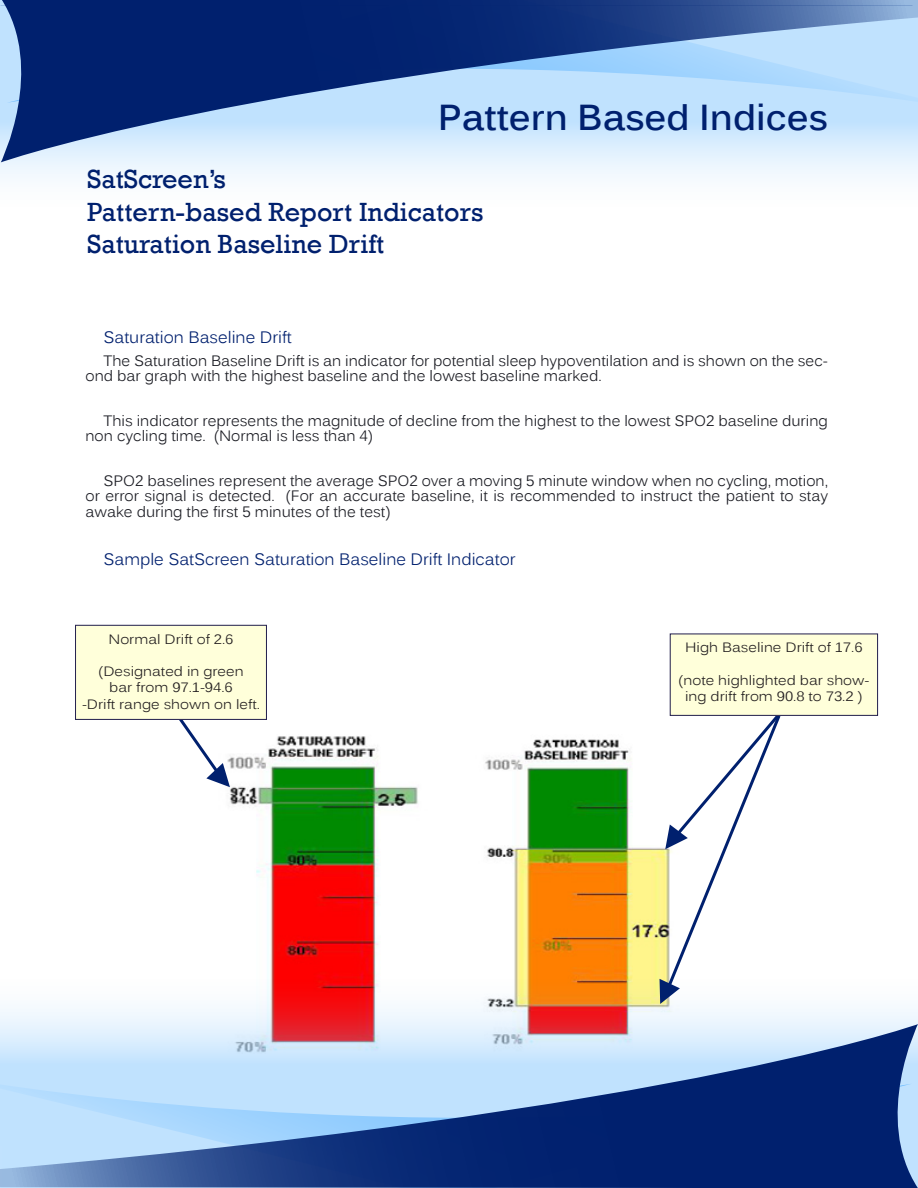
<style>
.page{position:relative;width:918px;height:1188px;background:#fff}
.page>*{position:absolute;margin:0;border:0;box-sizing:border-box;transform-origin:0 0}
.t1{font:700 36px "Kalinga";color:#00206e}
.t2{font:27px/32.4px "Rockwell";color:#00206e}
.t3{font:16.5px "Kalinga";color:#00206e}
.t4{font:15px/15px "Kalinga";color:#1a1b22}
.t5{font:13.5px/16.2px "Kalinga";color:#231f20;text-align:center;scale:1.08 1}
</style>
<div class="page">
<img style="left:229px;top:736px;width:189px;height:233px">
<img style="left:485px;top:739px;width:175px;height:230px">
<svg style="left:0;top:969px;width:918px;height:55px"></svg>
<svg style="left:0;top:1024px;width:918px;height:164px;background:#718dbd"></svg>
<div style="left:0;top:0;width:918px;height:179px;background:#f0f8fe"></div>
<svg style="left:1px;top:0;width:917px;height:162px;background:#7291c0"></svg>
<svg style="left:179px;top:720px;width:51px;height:67px"></svg>
<div style="left:76px;top:625px;width:190px;height:94px;background:#ffffda"></div>
<div style="left:75px;top:625px;width:192px;height:95px;border:1px solid #282551"></div>
<svg style="left:660px;top:711px;width:123px;height:293px"></svg>
<div style="left:670px;top:634px;width:208px;height:81px;background:#ffffda"></div>
<div style="left:670px;top:633px;width:208px;height:83px;border:1px solid #282551"></div>
<p class="t1" style="left:438px;top:94px;width:392px">Pattern Based Indices</p>
<p class="t2" style="left:87px;top:163px;width:398px">SatScreen’s<br>Pattern-based Report Indicators</p>
<p class="t2" style="left:87px;top:228px;width:299px">Saturation Baseline Drift</p>
<p class="t3" style="left:104px;top:327px;width:190px">Saturation Baseline Drift</p>
<p class="t4" style="left:86px;top:355px;width:744px;text-indent:18px">The Saturation Baseline Drift is an indicator for potential sleep hypoventilation and is shown on the sec&shy;ond bar graph with the highest baseline and the lowest baseline marked.</p>
<p class="t4" style="left:86px;top:415px;width:744px;text-indent:18px">This indicator represents the magnitude of decline from the highest to the lowest SPO2 baseline during non cycling time. (Normal is less than 4)</p>
<p class="t4" style="left:86px;top:475px;width:744px;text-align:right">SPO2 baselines represent the average SPO2 over a moving 5 minute window when no cycling, motion, or error signal is detected. (For an accurate baseline, it is recommended to instruct the patient to stay</p>
<p class="t4" style="left:86px;top:506px;width:307px">awake during the first 5 minutes of the test)</p>
<p class="t3" style="left:104px;top:549px;width:414px">Sample SatScreen Saturation Baseline Drift Indicator</p>
<p class="t5" style="left:109px;top:632px;width:117px">Normal Drift of 2.6</p>
<p class="t5" style="left:82px;top:665px;width:166px">(Designated in green<br>bar from 97.1-94.6<br>-Drift range shown on left.</p>
<p class="t5" style="left:685px;top:641px;width:166px">High Baseline Drift of 17.6</p>
<p class="t5" style="left:678px;top:673px;width:179px">(note highlighted bar show&shy;ing drift from 90.8 to 73.2 )</p>
</div>
